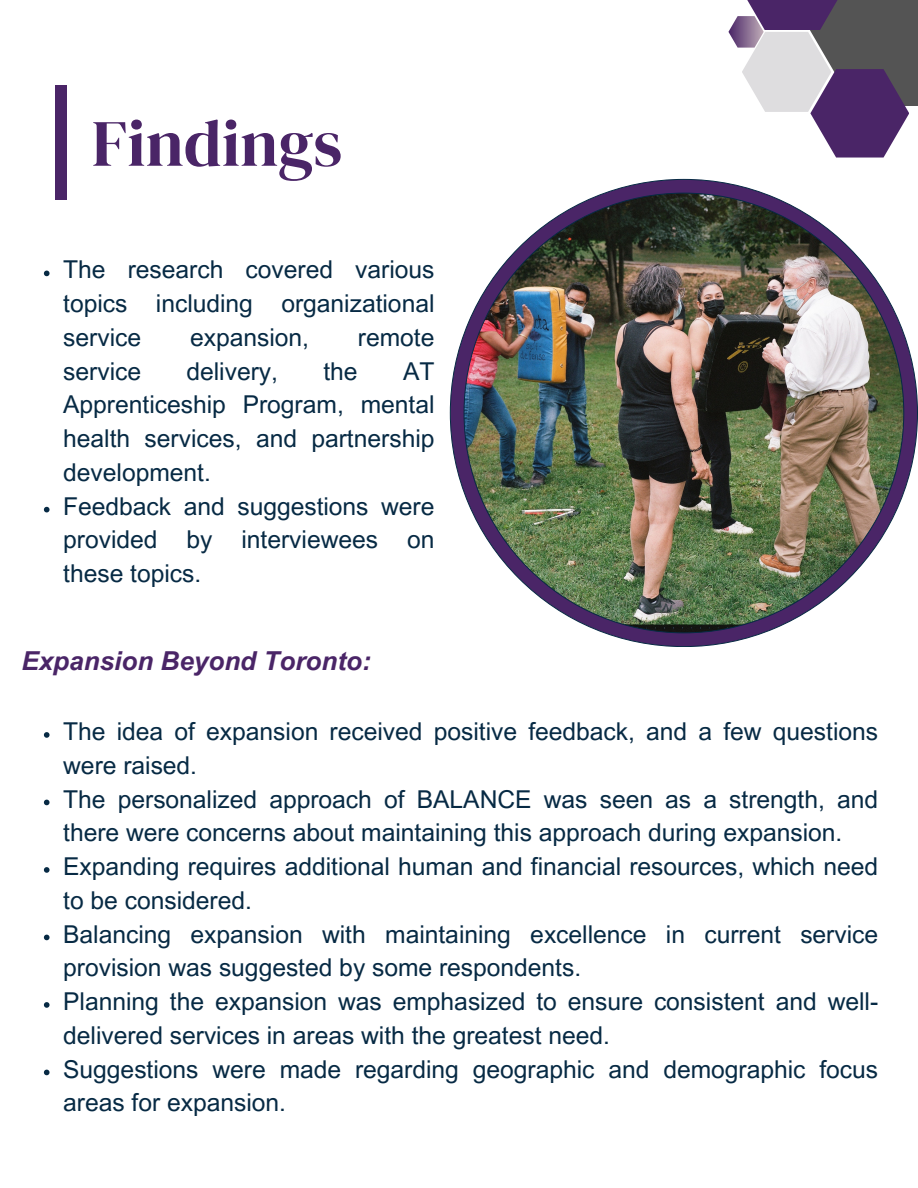
<style>
.page{position:relative;width:918px;height:1188px;background:#fff}
.page>*{position:absolute;margin:0;border:0;box-sizing:border-box;transform-origin:0 0}
.t1{font:66px "DM Serif Display";color:#4a2567}
.t2{font:italic 700 26.1px "Arial MT Pro";color:#4a2567}
.t3{font:24.6px/33.8px "Arial MT Pro";color:#072a44}
</style>
<div class="page">
<div style="left:792px;top:0;width:126px;height:106px;background:#545454"></div>
<svg style="left:728px;top:16px;width:181px;height:142px"></svg>
<svg style="left:739px;top:0;width:107px;height:30px;fill:#4a2567"></svg>
<img style="left:450px;top:179px;width:468px;height:468px">
<div style="left:55px;top:86px;width:12px;height:114px;background:#4a2567"></div>
<svg style="left:44px;top:271px;width:6px;height:5px"></svg>
<svg style="left:44px;top:507px;width:6px;height:5px"></svg>
<svg style="left:44px;top:732px;width:6px;height:6px"></svg>
<svg style="left:44px;top:800px;width:6px;height:5px"></svg>
<svg style="left:44px;top:867px;width:6px;height:6px"></svg>
<svg style="left:44px;top:935px;width:6px;height:5px"></svg>
<svg style="left:44px;top:1002px;width:6px;height:6px"></svg>
<svg style="left:44px;top:1070px;width:6px;height:5px"></svg>
<p class="t1" style="left:92px;top:97px;width:252px">Findings</p>
<p class="t3" style="left:63px;top:256px;width:373px;text-align:justify">The research covered various topics including organizational service</p>
<p class="t3" style="left:190px;top:324px;width:120px">expansion,</p>
<p class="t3" style="left:358px;top:324px;width:78px">remote</p>
<p class="t3" style="left:63px;top:357px;width:373px;text-align:justify;text-indent:340px">AT Apprenticeship Program, mental health services, and partnership development.</p>
<p class="t3" style="left:63px;top:492px;width:373px;text-align:justify">Feedback and suggestions were provided by interviewees on these topics.</p>
<p class="t3" style="left:63px;top:357px;width:79px">service</p>
<p class="t3" style="left:187px;top:357px;width:93px">delivery,</p>
<p class="t3" style="left:323px;top:357px;width:36px">the</p>
<p class="t2" style="left:21px;top:651px;width:351px">Expansion Beyond Toronto:</p>
<p class="t3" style="left:63px;top:718px;width:816px">The idea of expansion received positive feedback, and a few questions were raised.</p>
<p class="t3" style="left:63px;top:785px;width:816px">The personalized approach of BALANCE was seen as a strength, and there were concerns about maintaining this approach during expansion.</p>
<p class="t3" style="left:63px;top:853px;width:816px">Expanding requires additional human and financial resources, which need to be considered.</p>
<p class="t3" style="left:63px;top:920px;width:816px">Balancing expansion with maintaining excellence in current service provision was suggested by some respondents.</p>
<p class="t3" style="left:63px;top:988px;width:816px">Planning the expansion was emphasized to ensure consistent and well&shy;delivered services in areas with the greatest need.</p>
<p class="t3" style="left:63px;top:1055px;width:816px">Suggestions were made regarding geographic and demographic focus areas for expansion.</p>
</div>
